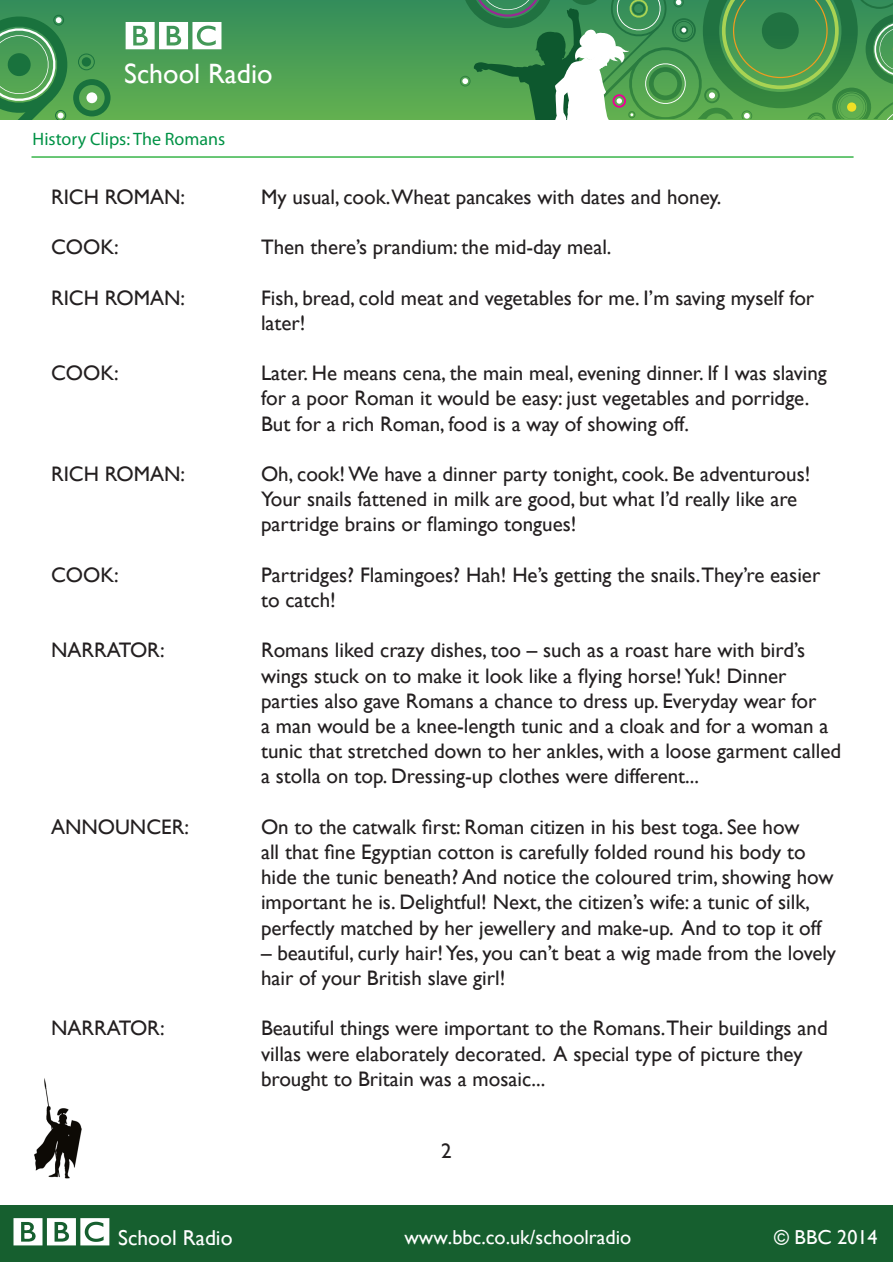
<style>
.page{position:relative;width:893px;height:1263px;background:#fff}
.page>*{position:absolute;margin:0;border:0;box-sizing:border-box;transform-origin:0 0}
.t1{font:27.9px "Gill Sans";color:#fff}
.t2{font:21.6px "Gill Sans";color:#fff}
.t3{font:21px/25.2px "Gill Sans";color:#231f20}
.t4{font:20.1px "Gill Sans";color:#fff}
.t5{font:18px "Myriad Pro";color:#009245}
</style>
<div class="page">
<div style="left:0;top:1205px;width:893px;height:56px;background:#165f2f"></div>
<svg style="left:14px;top:1218px;width:95px;height:27px"></svg>
<div style="left:0;top:0;width:893px;height:119px;background:linear-gradient(to bottom,#338c5b,#63b150)"></div>
<svg style="left:460px;top:0;width:433px;height:120px;background:#519a5c"></svg>
<svg style="left:0;top:12px;width:111px;height:107px;background:#479857"></svg>
<svg style="left:126px;top:22px;width:95px;height:27px"></svg>
<hr style="left:32px;top:156px;width:822px;height:2px;background:#39b54a">
<img style="left:34px;top:1078px;width:48px;height:101px">
<h1 class="t1" style="left:124px;top:57px;width:150px">School Radio</h1>
<p class="t5" style="left:33px;top:128px;width:194px">History Clips: The Romans</p>
<p class="t3" style="left:51px;top:184px;width:136px">RICH ROMAN:</p>
<p class="t3" style="left:261px;top:184px;width:462px">My usual, cook.Wheat pancakes with dates and honey.</p>
<p class="t3" style="left:51px;top:234px;width:69px">COOK:</p>
<p class="t3" style="left:261px;top:234px;width:352px">Then there’s prandium: the mid-day meal.</p>
<p class="t3" style="left:51px;top:285px;width:136px">RICH ROMAN:</p>
<p class="t3" style="left:261px;top:285px;width:555px">Fish, bread, cold meat and vegetables for me. I’m saving myself for later!</p>
<p class="t3" style="left:51px;top:360px;width:69px">COOK:</p>
<p class="t3" style="left:261px;top:360px;width:567px">Later. He means cena, the main meal, evening dinner. If I was slaving for a poor Roman it would be easy: just vegetables and porridge.<br>But for a rich Roman, food is a way of showing off.</p>
<p class="t3" style="left:51px;top:461px;width:136px">RICH ROMAN:</p>
<p class="t3" style="left:261px;top:461px;width:551px">Oh, cook! We have a dinner party tonight, cook. Be adventurous!<br>Your snails fattened in milk are good, but what I’d really like are partridge brains or flamingo tongues!</p>
<p class="t3" style="left:51px;top:562px;width:69px">COOK:</p>
<p class="t3" style="left:261px;top:562px;width:561px">Partridges? Flamingoes? Hah! He’s getting the snails.They’re easier to catch!</p>
<p class="t3" style="left:51px;top:637px;width:115px">NARRATOR:</p>
<p class="t3" style="left:261px;top:637px;width:582px">Romans liked crazy dishes, too – such as a roast hare with bird’s wings stuck on to make it look like a flying horse! Yuk! Dinner parties also gave Romans a chance to dress up. Everyday wear for<br>a man would be a knee-length tunic and a cloak and for a woman a tunic that stretched down to her ankles, with a loose garment called a stolla on top. Dressing-up clothes were different...</p>
<p class="t3" style="left:51px;top:814px;width:140px">ANNOUNCER:</p>
<p class="t3" style="left:261px;top:814px;width:574px">On to the catwalk first: Roman citizen in his best toga. See how<br>all that fine Egyptian cotton is carefully folded round his body to hide the tunic beneath? And notice the coloured trim, showing how important he is. Delightful! Next, the citizen’s wife: a tunic of silk, perfectly matched by her jewellery and make-up. And to top it off</p>
<p class="t3" style="left:261px;top:940px;width:577px">– beautiful, curly hair! Yes, you can’t beat a wig made from the lovely hair of your British slave girl!</p>
<p class="t3" style="left:51px;top:1015px;width:115px">NARRATOR:</p>
<p class="t3" style="left:261px;top:1015px;width:568px">Beautiful things were important to the Romans.Their buildings and villas were elaborately decorated. A special type of picture they brought to Britain was a mosaic...</p>
<p class="t3" style="left:441px;top:1138px;width:12px">2</p>
<p class="t2" style="left:118px;top:1225px;width:116px">School Radio</p>
<p class="t4" style="left:404px;top:1226px;width:229px">www.bbc.co.uk/schoolradio</p>
<p class="t4" style="left:774px;top:1226px;width:105px">© BBC 2014</p>
</div>
